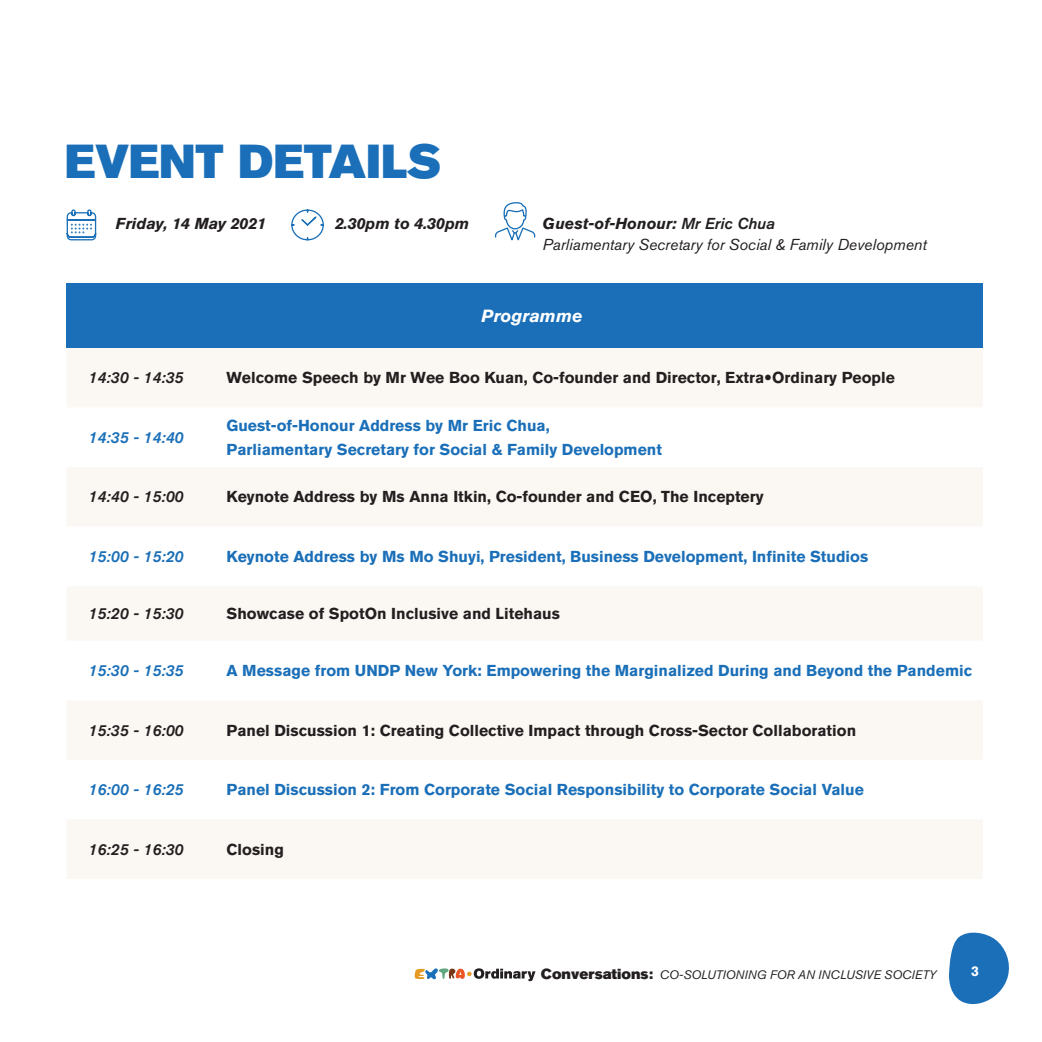
<style>
.page{position:relative;width:1042px;height:1042px;background:#fff}
.page>*{position:absolute;margin:0;border:0;box-sizing:border-box;transform-origin:0 0}
.t1{font:47.25px "Akzidenz Grotesk BQ Super";color:#1a6fb8}
.t2{font:italic 700 17.5px "Akzidenz Grotesk BQ";color:#fff}
.t3{font:700 15.75px "Akzidenz Grotesk BQ";color:#1a6fb8}
.t4{font:700 15.75px "Akzidenz Grotesk BQ";color:#231f20}
.t5{font:italic 700 15.75px "Akzidenz Grotesk BQ";color:#231f20}
.t6{font:italic 15.75px "Akzidenz Grotesk BQ Med";color:#231f20}
.t7{font:italic 15.75px "Akzidenz Grotesk BQ";color:#231f20}
.t8{font:italic 15.75px "Akzidenz Grotesk BQ Med";color:#1a6fb8}
.t9{font:700 14px "Akzidenz Grotesk BQ";color:#fff}
.t10{font:italic 12.25px "Akzidenz Grotesk BQ";color:#231f20}
.s1{font-family:"Akzidenz Grotesk BQ Med";font-weight:400}
.s2{font-family:"Akzidenz Grotesk";font-weight:900}
.s3{font-family:"Akzidenz Grotesk BQ Super";font-style:normal;font-size:14.53px}
</style>
<div class="page">
<svg style="left:949px;top:932px;width:60px;height:72px"></svg>
<svg style="left:414px;top:968px;width:121px;height:13px"></svg>
<svg style="left:66px;top:209px;width:31px;height:32px"></svg>
<svg style="left:291px;top:209px;width:33px;height:32px"></svg>
<svg style="left:494px;top:202px;width:42px;height:39px"></svg>
<div style="left:67px;top:283px;width:916px;height:65px;background:#1a6fb8"></div>
<svg style="left:67px;top:348px;width:915px;height:531px;fill:#fbf8f3"></svg>
<svg style="left:67px;top:407px;width:915px;height:293px"></svg>
<p class="t1" style="left:65px;top:134px;width:378px">EVENT DETAILS</p>
<p class="t5" style="left:116px;top:214px;width:152px">Friday, 14 May 2021</p>
<p class="t5" style="left:335px;top:214px;width:136px">2.30pm to 4.30pm</p>
<p class="t5" style="left:542px;top:214px;width:234px">Guest-of-Honour: <span class="s1">Mr Eric Chua</span></p>
<p class="t7" style="left:542px;top:235px;width:385px">Parliamentary Secretary for Social &amp; Family Development</p>
<p class="t2" style="left:482px;top:305px;width:103px">Programme</p>
<p class="t6" style="left:89px;top:369px;width:96px">14:30 - 14:35</p>
<p class="t4" style="left:227px;top:369px;width:670px">Welcome Speech by Mr Wee Boo Kuan, Co-founder and Director, Extra<span class="s2">•</span>Ordinary People</p>
<p class="t8" style="left:89px;top:428px;width:96px">14:35 - 14:40</p>
<p class="t3" style="left:227px;top:416px;width:325px">Guest-of-Honour Address by Mr Eric Chua,</p>
<p class="t3" style="left:227px;top:440px;width:437px">Parliamentary Secretary for Social &amp; Family Development</p>
<p class="t6" style="left:89px;top:488px;width:96px">14:40 - 15:00</p>
<p class="t4" style="left:227px;top:488px;width:538px">Keynote Address by Ms Anna Itkin, Co-founder and CEO, The Inceptery</p>
<p class="t8" style="left:89px;top:547px;width:96px">15:00 - 15:20</p>
<p class="t3" style="left:227px;top:547px;width:643px">Keynote Address by Ms Mo Shuyi, President, Business Development, Infinite Studios</p>
<p class="t6" style="left:89px;top:604px;width:96px">15:20 - 15:30</p>
<p class="t4" style="left:227px;top:604px;width:335px">Showcase of SpotOn Inclusive and Litehaus</p>
<p class="t8" style="left:89px;top:661px;width:96px">15:30 - 15:35</p>
<p class="t3" style="left:227px;top:661px;width:747px">A Message from UNDP New York: Empowering the Marginalized During and Beyond the Pandemic</p>
<p class="t6" style="left:89px;top:721px;width:96px">15:35 - 16:00</p>
<p class="t4" style="left:227px;top:721px;width:631px">Panel Discussion 1: Creating Collective Impact through Cross-Sector Collaboration</p>
<p class="t8" style="left:89px;top:780px;width:96px">16:00 - 16:25</p>
<p class="t3" style="left:227px;top:780px;width:639px">Panel Discussion 2: From Corporate Social Responsibility to Corporate Social Value</p>
<p class="t6" style="left:89px;top:840px;width:96px">16:25 - 16:30</p>
<p class="t4" style="left:227px;top:840px;width:59px">Closing</p>
<p class="t10" style="left:541px;top:967px;width:397px"><span class="s3">Conversations:</span> CO-SOLUTIONING FOR AN INCLUSIVE SOCIETY</p>
<p class="t9" style="left:971px;top:963px;width:9px">3</p>
</div>
